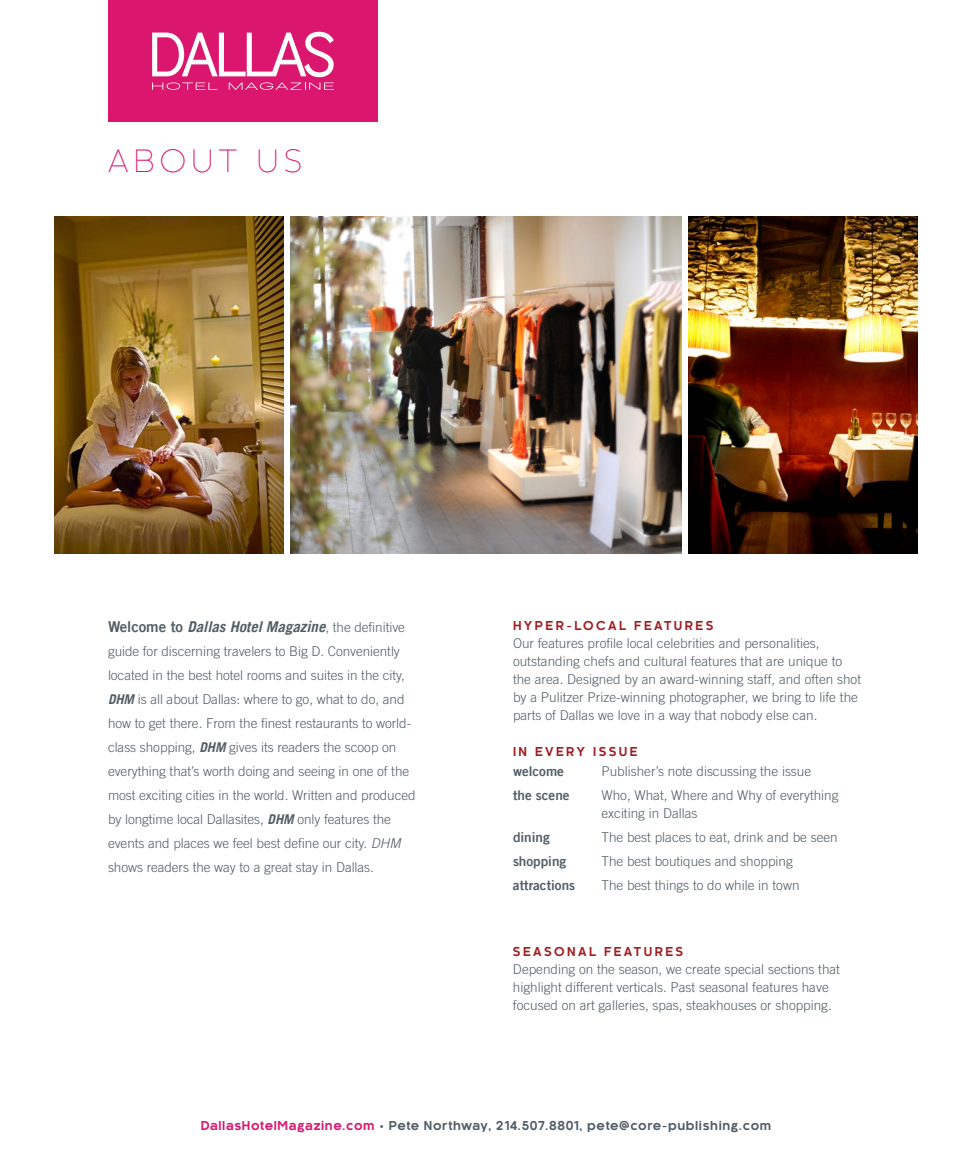
<style>
.page{position:relative;width:972px;height:1175px;background:#fff}
.page>*{position:absolute;margin:0;border:0;box-sizing:border-box;transform-origin:0 0}
.t1{font:300 30px "Kaleko 205";letter-spacing:.2em;color:#db166f}
.t2{font:italic 700 15px "Trade Gothic LT";letter-spacing:-.005em;color:#525e65}
.t3{font:300 13.5px/24px "Trade Gothic";color:#525e65}
.t4{font:13.5px "Trade Gothic LT Bold Two";color:#525e65}
.t5{font:700 12px "Kaleko 205";letter-spacing:.05em;color:#525e65}
.t6{font:700 12px "Kaleko 205";letter-spacing:.2em;color:#9f1d20}
.s1{font-family:"Trade Gothic LT Bold Two";font-weight:400;font-style:normal}
.s2{font-family:"Trade Gothic";font-weight:300;font-style:normal;font-size:13.5px}
.s3{font-family:"Trade Gothic LT";font-weight:700;font-style:italic}
.s4{font-style:italic}
.s5{color:#db166f}
</style>
<div class="page">
<div style="left:108px;top:0;width:270px;height:122px;background:#db166f"></div>
<svg style="left:152px;top:32px;width:182px;height:58px"></svg>
<img style="left:54px;top:216px;width:230px;height:338px">
<img style="left:290px;top:216px;width:392px;height:338px">
<img style="left:688px;top:216px;width:230px;height:338px">
<p class="t1" style="left:108px;top:144px;width:195px">ABOUT US</p>
<p class="t2" style="left:108px;top:617px;width:299px"><span class="s1">Welcome to</span> Dallas Hotel Magazine<span class="s2">, the definitive</span></p>
<p class="t3" style="left:108px;top:639px;width:309px">guide for discerning travelers to Big D. Conveniently located in the best hotel rooms and suites in the city, <span class="s3">DHM</span> is all about Dallas: where to go, what to do, and how to get there. From the finest restaurants to world&shy;class shopping, <span class="s3">DHM</span> gives its readers the scoop on everything that’s worth doing and seeing in one of the most exciting cities in the world. Written and produced by longtime local Dallasites, <span class="s3">DHM</span> only features the events and places we feel best define our city. <span class="s4">DHM </span>shows readers the way to a great stay in Dallas.</p>
<p class="t6" style="left:513px;top:619px;width:202px">HYPER-LOCAL FEATURES</p>
<p class="t3" style="left:513px;top:634px;width:350px;line-height:18px">Our features profile local celebrities and personalities, outstanding chefs and cultural features that are unique to the area. Designed by an award-winning staff, and often shot by a Pulitzer Prize-winning photographer, we bring to life the parts of Dallas we love in a way that nobody else can.</p>
<p class="t6" style="left:513px;top:745px;width:126px">IN EVERY ISSUE</p>
<p class="t4" style="left:513px;top:762px;width:53px">welcome</p>
<p class="t3" style="left:602px;top:759px;width:211px">Publisher’s note discussing the issue</p>
<p class="t4" style="left:513px;top:786px;width:58px">the scene</p>
<p class="t3" style="left:602px;top:783px;width:239px">Who, What, Where and Why of everything</p>
<p class="t3" style="left:602px;top:801px;width:97px">exciting in Dallas</p>
<p class="t4" style="left:513px;top:828px;width:38px">dining</p>
<p class="t3" style="left:602px;top:825px;width:238px">The best places to eat, drink and be seen</p>
<p class="t4" style="left:513px;top:852px;width:55px">shopping</p>
<p class="t3" style="left:602px;top:849px;width:193px">The best boutiques and shopping</p>
<p class="t4" style="left:513px;top:876px;width:64px">attractions</p>
<p class="t3" style="left:602px;top:873px;width:200px">The best things to do while in town</p>
<p class="t6" style="left:513px;top:944px;width:172px">SEASONAL FEATURES</p>
<p class="t3" style="left:513px;top:960px;width:329px;line-height:18px">Depending on the season, we create special sections that highlight different verticals. Past seasonal features have focused on art galleries, spas, steakhouses or shopping.</p>
<p class="t5" style="left:201px;top:1118px;width:572px"><span class="s5">DallasHotelMagazine.com</span> • Pete Northway, 214.507.8801, pete@core-publishing.com</p>
</div>
